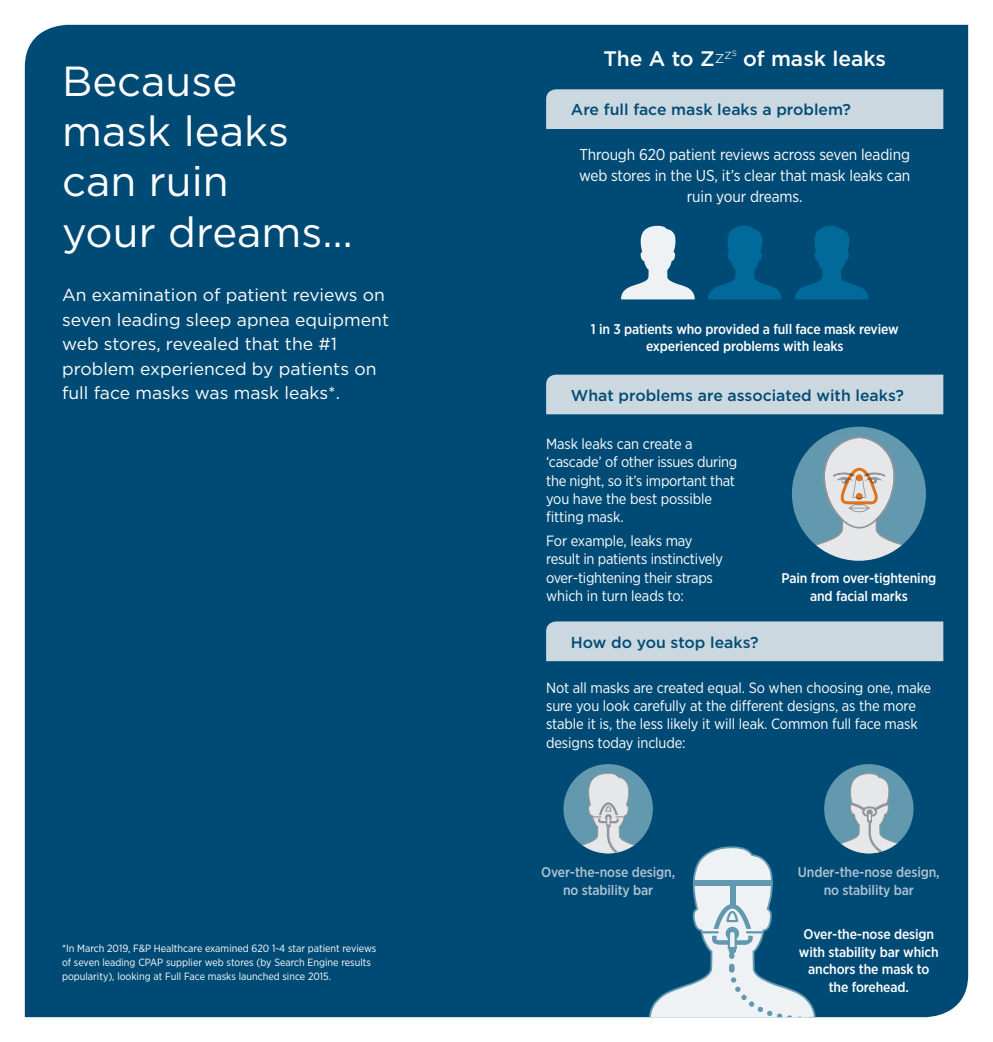
<style>
.page{position:relative;width:993px;height:1042px;background:#fff}
.page>*{position:absolute;margin:0;border:0;box-sizing:border-box;transform-origin:0 0}
.t1{font:42px/50.4px "Gotham";color:#fff}
.t2{font:500 21px "Gotham";color:#fff}
.t3{font:17.5px/24.5px "Gotham";color:#fff}
.t4{font:15.75px/21px "Gotham Narrow";letter-spacing:-.01em;color:#fff;text-align:center}
.t5{font:500 15.75px "Gotham";color:#004b75}
.t6{font:14.88px/18.4px "Gotham Narrow";letter-spacing:-.01em;color:#fff}
.t7{font:500 14px/17.5px "Gotham Narrow";letter-spacing:-.01em;color:#fff;text-align:center}
.t8{font:500 14px/17.5px "Gotham Narrow";letter-spacing:-.01em;color:#adc3d1;text-align:center}
.t9{font:10.5px/14px "Gotham Narrow";color:#fff}
</style>
<div class="page">
<div style="left:25px;top:25px;width:942px;height:992px;background:#004b75"></div>
<div style="left:546px;top:89px;width:397px;height:40px;background:#cbd8e0"></div>
<div style="left:546px;top:375px;width:397px;height:39px;background:#cbd8e0"></div>
<div style="left:546px;top:621px;width:397px;height:40px;background:#cbd8e0"></div>
<div style="left:791px;top:427px;width:134px;height:134px;background:#6399af;border-radius:50%"></div>
<svg style="left:791px;top:436px;width:134px;height:125px"></svg>
<svg style="left:855px;top:474px;width:7px;height:7px"></svg>
<svg style="left:855px;top:493px;width:7px;height:7px"></svg>
<div style="left:823px;top:764px;width:90px;height:89px;background:#6399af;border-radius:50%"></div>
<svg style="left:827px;top:773px;width:83px;height:80px"></svg>
<div style="left:563px;top:764px;width:89px;height:89px;background:#6399af;border-radius:50%"></div>
<svg style="left:565px;top:772px;width:251px;height:246px"></svg>
<svg style="left:620px;top:226px;width:74px;height:73px"></svg>
<svg style="left:707px;top:226px;width:74px;height:73px;background:#005987"></svg>
<svg style="left:794px;top:226px;width:74px;height:73px;background:#005987"></svg>
<h1 class="t1" style="left:62px;top:55px;width:292px">Because mask leaks can ruin<br>your dreams…</h1>
<p class="t3" style="left:62px;top:282px;width:328px">An examination of patient reviews on seven leading sleep apnea equipment web stores, revealed that the #1 problem experienced by patients on full face masks was mask leaks*.</p>
<p class="t9" style="left:62px;top:941px;width:316px">*In March 2019, F&amp;P Healthcare examined 620 1-4 star patient reviews of seven leading CPAP supplier web stores (by Search Engine results popularity), looking at Full Face masks launched since 2015.</p>
<h2 class="t2" style="left:603px;top:45px;width:284px">The A to Z<sup>z</sup><sup>z</sup><sup>s</sup> of mask leaks</h2>
<p class="t5" style="left:570px;top:100px;width:281px">Are full face mask leaks a problem?</p>
<p class="t4" style="left:579px;top:144px;width:333px">Through 620 patient reviews across seven leading web stores in the US, it’s clear that mask leaks can ruin your dreams.</p>
<p class="t7" style="left:590px;top:320px;width:309px">1 in 3 patients who provided a full face mask review experienced problems with leaks</p>
<p class="t5" style="left:570px;top:385px;width:334px">What problems are associated with leaks?</p>
<p class="t6" style="left:546px;top:434px;width:193px">Mask leaks can create a ‘cascade’ of other issues during the night, so it’s important that you have the best possible fitting mask.</p>
<p class="t6" style="left:546px;top:531px;width:178px">For example, leaks may result in patients instinctively over-tightening their straps which in turn leads to:</p>
<p class="t5" style="left:570px;top:632px;width:189px">How do you stop leaks?</p>
<p class="t7" style="left:781px;top:569px;width:156px">Pain from over-tightening and facial marks</p>
<p class="t6" style="left:546px;top:678px;width:386px">Not all masks are created equal. So when choosing one, make sure you look carefully at the different designs, as the more stable it is, the less likely it will leak. Common full face mask designs today include:</p>
<p class="t8" style="left:541px;top:863px;width:135px">Over-the-nose design, no stability bar</p>
<p class="t8" style="left:797px;top:863px;width:143px">Under-the-nose design, no stability bar</p>
<p class="t7" style="left:798px;top:925px;width:141px">Over-the-nose design with stability bar which anchors the mask to the forehead.</p>
</div>
